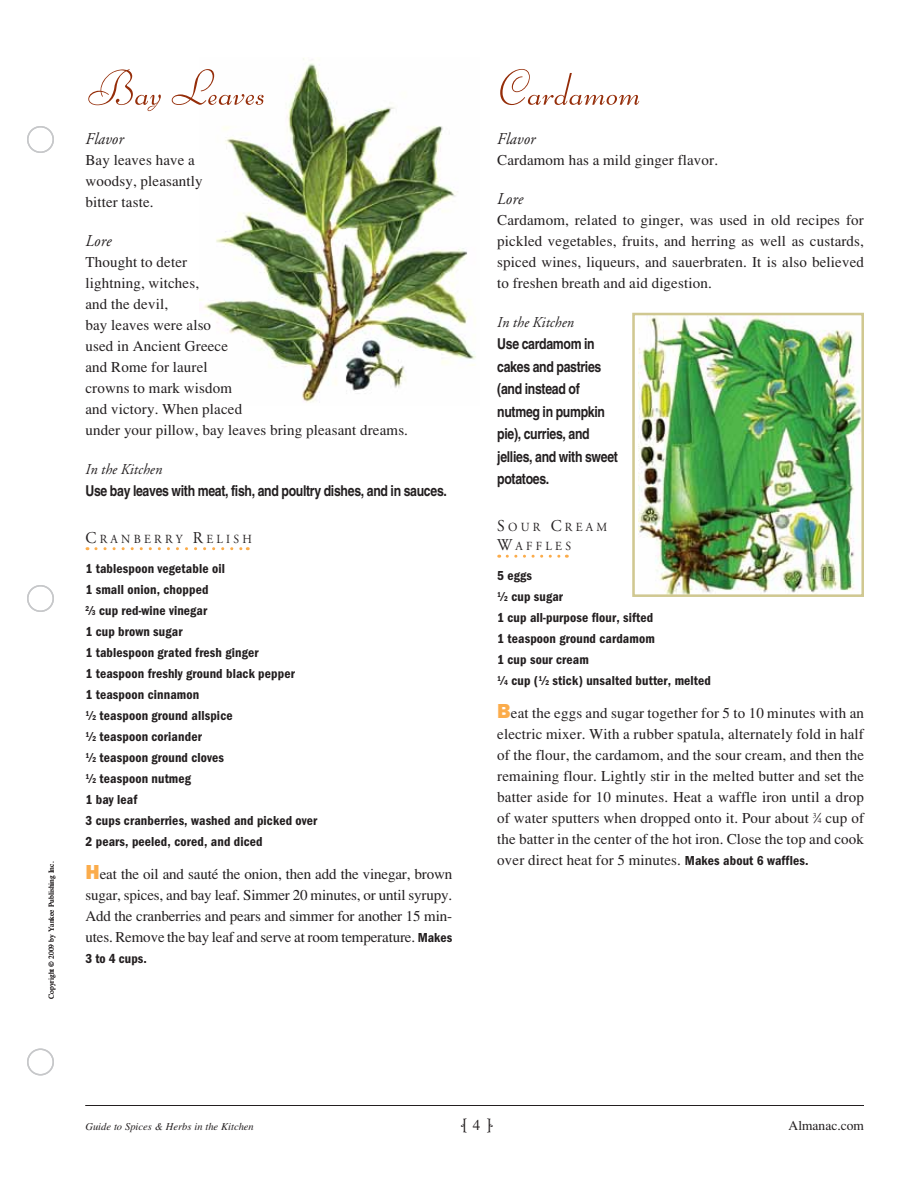
<style>
.page{position:relative;width:918px;height:1188px;background:#fff}
.page>*{position:absolute;margin:0;border:0;box-sizing:border-box;transform-origin:0 0}
.t1{font:300 51px "Bernhard Schoenschrift EF";letter-spacing:.005em;color:#952d09}
.t2{font:italic 16.5px "Adobe Garamond";letter-spacing:.01em;color:#231f20;scale:.95 1}
.t3{font:15px/21px "Times";letter-spacing:.01em;color:#231f20;text-align:justify}
.t4{font:700 condensed 15px/22.5px "Helvetica";letter-spacing:-.02em;color:#231f20}
.t5{font:italic 15px "Adobe Garamond";letter-spacing:.01em;color:#231f20;scale:.95 1}
.t6{font:600 condensed 13.5px/21px "Franklin Gothic EF";letter-spacing:.01em;color:#231f20}
.t7{font:13.5px "Times";color:#231f20}
.t8{font:12.3px/19.5px "Adobe Garamond";letter-spacing:.28em;color:#231f20;scale:.95 1}
.t9{font:italic 10.5px "Times";color:#231f20}
.t10{font:7.5px "Times";color:#231f20}
.s1{font-size:16.5px}
.s2{font-size:7.5px}
.s3{font-family:"Franklin Gothic EF";font-weight:800;font-size:21px;color:#fbac4b}
.s4{font-family:"Franklin Gothic EF";font-weight:600;font-stretch:condensed;font-size:13.5px}
</style>
<div class="page">
<img style="left:200px;top:58px;width:276px;height:344px">
<svg style="left:96px;top:547px;width:152px;height:3px"></svg>
<div style="left:27px;top:126px;width:27px;height:27px;border:2px solid #c7c8ca;border-radius:50%"></div>
<div style="left:27px;top:585px;width:27px;height:27px;border:2px solid #c7c8ca;border-radius:50%"></div>
<div style="left:27px;top:1048px;width:27px;height:28px;border:2px solid #c7c8ca;border-radius:50%"></div>
<hr style="left:86px;top:1105px;width:778px;height:1px;background:#231f20">
<svg style="left:507px;top:555px;width:60px;height:3px"></svg>
<img style="left:639px;top:317px;width:221px;height:276px">
<div style="left:632px;top:313px;width:232px;height:284px;border:3px solid #d0c891"></div>
<p class="t10" style="left:47px;top:999px;width:139px;rotate:-90deg">Copyright © 2009 by Yankee Publishing Inc.</p>
<h1 class="t1" style="left:86px;top:60px;width:180px">Bay Leaves</h1>
<p class="t2" style="left:86px;top:130px;width:42px">Flavor</p>
<p class="t3" style="left:86px;top:149px;width:119px;text-align:left">Bay leaves have a woodsy, pleasantly bitter taste.</p>
<p class="t2" style="left:86px;top:232px;width:29px">Lore</p>
<p class="t3" style="left:86px;top:251px;width:324px;text-align:left">Thought to deter<br>lightning, witches,<br>and the devil,<br>bay leaves were also<br>used in Ancient Greece<br>and Rome for laurel<br>crowns to mark wisdom<br>and victory. When placed<br>under your pillow, bay leaves bring pleasant dreams.</p>
<p class="t5" style="left:86px;top:461px;width:82px">In the Kitchen</p>
<p class="t4" style="left:86px;top:479px;width:363px">Use bay leaves with meat, fish, and poultry dishes, and in sauces.</p>
<p class="t8" style="left:86px;top:529px;width:177px"><span class="s1">C</span>RANBERRY <span class="s1">R</span>ELISH</p>
<p class="t6" style="left:86px;top:558px;width:233px">1 tablespoon vegetable oil<br>1 small onion, chopped<br><sup>2</sup>⁄<span class="s2">3</span> cup red-wine vinegar<br>1 cup brown sugar<br>1 tablespoon grated fresh ginger<br>1 teaspoon freshly ground black pepper<br>1 teaspoon cinnamon<br><sup>1</sup>⁄<span class="s2">2</span> teaspoon ground allspice<br><sup>1</sup>⁄<span class="s2">2</span> teaspoon coriander<br><sup>1</sup>⁄<span class="s2">2</span> teaspoon ground cloves<br><sup>1</sup>⁄<span class="s2">2</span> teaspoon nutmeg<br>1 bay leaf<br>3 cups cranberries, washed and picked over<br>2 pears, peeled, cored, and diced</p>
<p class="t3" style="left:85px;top:863px;width:368px"><span class="s3">H</span>eat the oil and sauté the onion, then add the vinegar, brown sugar, spices, and bay leaf. Simmer 20 minutes, or until syrupy.<br>Add the cranberries and pears and simmer for another 15 min&shy;utes. Remove the bay leaf and serve at room temperature. <span class="s4">Makes</span></p>
<p class="t6" style="left:85px;top:948px;width:63px">3 to 4 cups.</p>
<h1 class="t1" style="left:497px;top:60px;width:144px">Cardamom</h1>
<p class="t2" style="left:497px;top:130px;width:42px">Flavor</p>
<p class="t3" style="left:497px;top:149px;width:222px">Cardamom has a mild ginger flavor.</p>
<p class="t2" style="left:497px;top:190px;width:29px">Lore</p>
<p class="t3" style="left:497px;top:209px;width:368px">Cardamom, related to ginger, was used in old recipes for pickled vegetables, fruits, and herring as well as custards, spiced wines, liqueurs, and sauerbraten. It is also believed to freshen breath and aid digestion.</p>
<p class="t5" style="left:497px;top:314px;width:82px">In the Kitchen</p>
<p class="t4" style="left:497px;top:332px;width:122px">Use cardamom in cakes and pastries (and instead of nutmeg in pumpkin pie), curries, and jellies, and with sweet potatoes.</p>
<p class="t8" style="left:497px;top:517px;width:117px"><span class="s1">S</span> OUR <span class="s1">C</span>REAM<br><span class="s1">W</span>AFFLES</p>
<p class="t6" style="left:497px;top:565px;width:215px">5 eggs<br><sup>1</sup>⁄<span class="s2">2</span> cup sugar<br>1 cup all-purpose flour, sifted<br>1 teaspoon ground cardamom<br>1 cup sour cream<br><sup>1</sup>⁄<span class="s2">4</span> cup (<sup>1</sup>⁄<span class="s2">2</span> stick) unsalted butter, melted</p>
<p class="t3" style="left:497px;top:703px;width:368px"><span class="s3">B</span>eat the eggs and sugar together for 5 to 10 minutes with an electric mixer. With a rubber spatula, alternately fold in half of the flour, the cardamom, and the sour cream, and then the remaining flour. Lightly stir in the melted butter and set the batter aside for 10 minutes. Heat a waffle iron until a drop of water sputters when dropped onto it. Pour about <sup>3</sup>⁄<span class="s2">4</span> cup of the batter in the center of the hot iron. Close the top and cook over direct heat for 5 minutes. <span class="s4">Makes about 6 waffles.</span></p>
<p class="t9" style="left:86px;top:1121px;width:170px">Guide to Spices &amp; Herbs in the Kitchen</p>
<p class="t3" style="left:473px;top:1114px;width:9px">4</p>
<p class="t7" style="left:789px;top:1118px;width:77px">Almanac.com</p>
</div>
